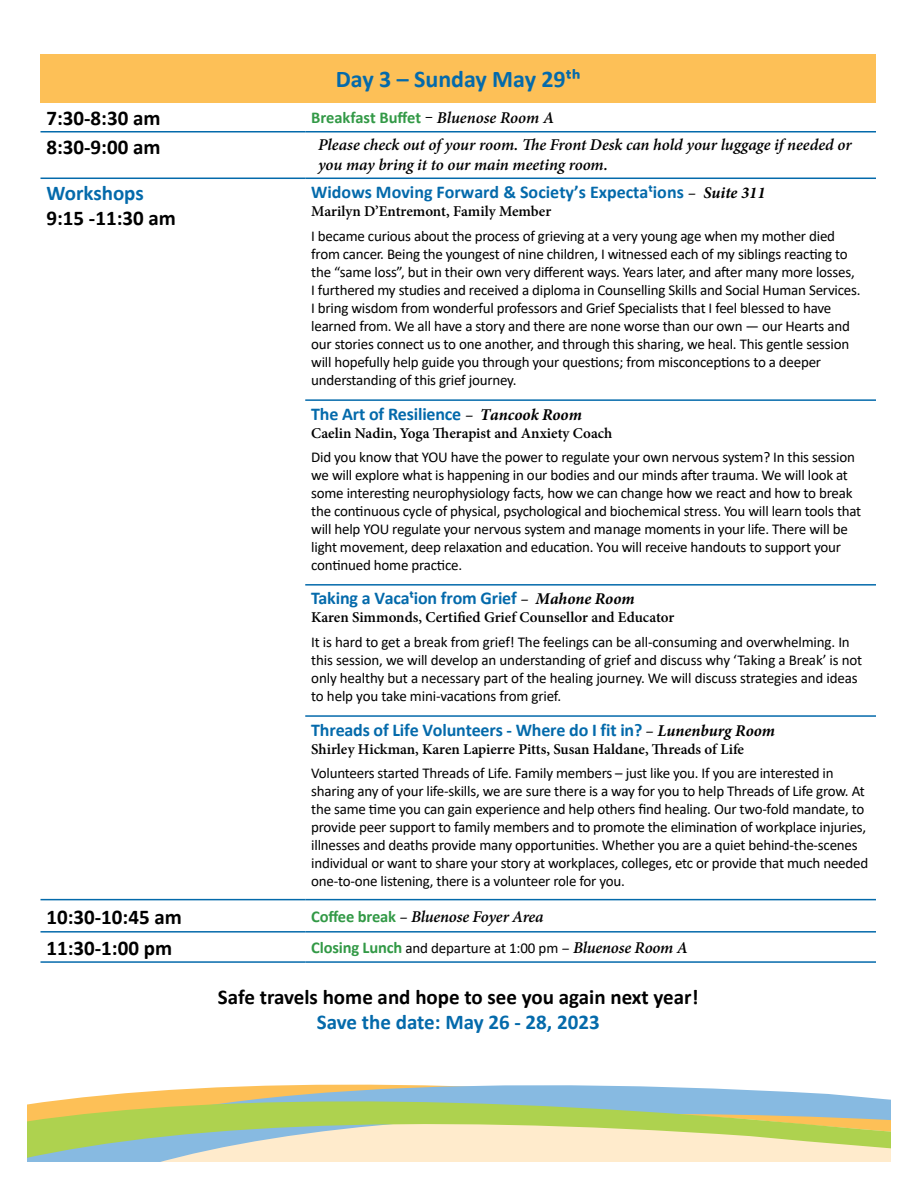
<style>
.page{position:relative;width:918px;height:1188px;background:#fff}
.page>*{position:absolute;margin:0;border:0;box-sizing:border-box;transform-origin:0 0}
.t1{font:700 24px "Calibri";color:#046aab}
.Times{font:700 21px "Calibri";color:#000}
.Times-2{font:700 21px "Calibri";color:#046aab}
.Session_Desc{font:700 18px "Calibri";letter-spacing:-.01em;color:#046aab}
.Notes{font:italic 600 16.5px/19.8px "Minion Pro";letter-spacing:-.005em;color:#000}
.t2{font:700 16.5px "Calibri";color:#329946}
.Session_Desc-2{font:italic 600 16.5px "Minion Pro";letter-spacing:-.015em;color:#000}
.Session_Desc-3{font:15px/18px "Calibri";letter-spacing:-.015em;color:#000}
.s1{font-family:"Minion Pro";font-weight:600;font-style:italic;color:#000}
.s2{font-family:"Minion Pro";font-weight:600;font-style:italic;font-size:16.5px;color:#000}
.s3{font-family:"Minion Pro";font-style:italic;font-size:16.5px;color:#000}
.s4{font-family:"Minion Pro";font-weight:600}
.s5{font-family:"Calibri";font-weight:700;font-style:normal;color:#329946}
.s6{font-weight:700;font-size:16.5px;color:#329946}
.s7{font-family:"Minion Pro";font-weight:600;font-style:italic;font-size:16.5px}
</style>
<div class="page">
<svg style="left:27px;top:1084px;width:864px;height:78px;background:#c9d4a4"></svg>
<div style="left:40px;top:54px;width:836px;height:49px;background:#fdc057"></div>
<hr style="left:40px;top:178px;width:265px;height:1px;background:#046aab">
<hr style="left:305px;top:178px;width:571px;height:1px;background:#046aab">
<hr style="left:305px;top:399px;width:571px;height:2px;background:#046aab">
<hr style="left:305px;top:584px;width:571px;height:2px;background:#046aab">
<hr style="left:305px;top:715px;width:571px;height:2px;background:#046aab">
<hr style="left:40px;top:899px;width:265px;height:1px;background:#046aab">
<hr style="left:305px;top:899px;width:571px;height:1px;background:#046aab">
<hr style="left:40px;top:931px;width:265px;height:2px;background:#046aab">
<hr style="left:305px;top:931px;width:571px;height:2px;background:#046aab">
<hr style="left:40px;top:961px;width:265px;height:2px;background:#046aab">
<hr style="left:305px;top:961px;width:571px;height:2px;background:#046aab">
<hr style="left:40px;top:131px;width:265px;height:2px;background:#046aab">
<hr style="left:305px;top:131px;width:571px;height:2px;background:#046aab">
<p class="t1" style="left:336px;top:62px;width:246px">Day 3 – Sunday May 29th</p>
<p class="Times" style="left:46px;top:103px;width:116px">7:30-8:30 am</p>
<p class="t2" style="left:311px;top:106px;width:244px">Breakfast Buffet <span class="s1">– Bluenose Room A</span></p>
<p class="Times" style="left:46px;top:132px;width:116px">8:30-9:00 am</p>
<p class="Notes" style="left:318px;top:134px;width:535px">Please check out of your room. The Front Desk can hold your luggage if needed or you may bring it to our main meeting room.</p>
<p class="Times-2" style="left:46px;top:178px;width:99px">Workshops</p>
<p class="Times" style="left:46px;top:203px;width:131px">9:15 -11:30 am</p>
<p class="Session_Desc" style="left:311px;top:179px;width:456px">Widows Moving Forward &amp; Society’s Expectations <span class="s2">–</span> <span class="s3">Suite 311</span></p>
<p class="Session_Desc-3" style="left:311px;top:198px;width:525px;line-height:24.8px"><span class="s4">Marilyn D’Entremont, Family Member<br></span>I became curious about the process of grieving at a very young age when my mother died</p>
<p class="Session_Desc-3" style="left:311px;top:244px;width:551px">from cancer. Being the youngest of nine children, I witnessed each of my siblings reacting to the “same loss”, but in their own very different ways. Years later, and after many more losses, I furthered my studies and received a diploma in Counselling Skills and Social Human Services.<br>I bring wisdom from wonderful professors and Grief Specialists that I feel blessed to have learned from. We all have a story and there are none worse than our own — our Hearts and our stories connect us to one another, and through this sharing, we heal. This gentle session will hopefully help guide you through your questions; from misconceptions to a deeper understanding of this grief journey.</p>
<p class="Session_Desc" style="left:311px;top:401px;width:272px">The Art of Resilience <span class="s2">–</span> <span class="s3">Tancook Room</span></p>
<p class="Session_Desc-3" style="left:311px;top:420px;width:545px;line-height:24.8px"><span class="s4">Caelin Nadin, Yoga Therapist and Anxiety Coach<br></span>Did you know that YOU have the power to regulate your own nervous system? In this session</p>
<p class="Session_Desc-3" style="left:311px;top:466px;width:552px">we will explore what is happening in our bodies and our minds after trauma. We will look at some interesting neurophysiology facts, how we can change how we react and how to break the continuous cycle of physical, psychological and biochemical stress. You will learn tools that will help YOU regulate your nervous system and manage moments in your life. There will be light movement, deep relaxation and education. You will receive handouts to support your continued home practice.</p>
<p class="Session_Desc" style="left:311px;top:586px;width:325px">Taking a Vacation from Grief <span class="s2">–</span> <span class="s3">Mahone Room</span></p>
<p class="Session_Desc-3" style="left:311px;top:605px;width:540px;line-height:24.8px"><span class="s4">Karen Simmonds, Certified Grief Counsellor and Educator<br></span>It is hard to get a break from grief! The feelings can be all-consuming and overwhelming. In</p>
<p class="Session_Desc-3" style="left:311px;top:651px;width:553px">this session, we will develop an understanding of grief and discuss why ‘Taking a Break’ is not only healthy but a necessary part of the healing journey. We will discuss strategies and ideas to help you take mini-vacations from grief.</p>
<p class="Session_Desc" style="left:311px;top:717px;width:465px">Threads of Life Volunteers - Where do I fit in? <span class="s2">–</span> <span class="s3">Lunenburg Room</span></p>
<p class="Session_Desc-3" style="left:311px;top:736px;width:524px;line-height:24.8px"><span class="s4">Shirley Hickman, Karen Lapierre Pitts, Susan Haldane, Threads of Life<br></span>Volunteers started Threads of Life. Family members – just like you. If you are interested in</p>
<p class="Session_Desc-3" style="left:311px;top:782px;width:559px">sharing any of your life-skills, we are sure there is a way for you to help Threads of Life grow. At the same time you can gain experience and help others find healing. Our two-fold mandate, to provide peer support to family members and to promote the elimination of workplace injuries, illnesses and deaths provide many opportunities. Whether you are a quiet behind-the-scenes individual or want to share your story at workplaces, colleges, etc or provide that much needed one-to-one listening, there is a volunteer role for you.</p>
<p class="Times" style="left:46px;top:902px;width:137px">10:30-10:45 am</p>
<p class="Session_Desc-2" style="left:311px;top:905px;width:234px"><span class="s5">Coffee break</span> – Bluenose Foyer Area</p>
<p class="Times" style="left:46px;top:933px;width:127px">11:30-1:00 pm</p>
<p class="Session_Desc-3" style="left:311px;top:939px;width:378px"><span class="s6">Closing Lunch</span> and departure at 1:00 pm <span class="s7">– Bluenose Room A</span></p>
<p class="Times" style="left:218px;top:982px;width:482px">Safe travels home and hope to see you again next year!</p>
<p class="Times-2" style="left:317px;top:1007px;width:284px">Save the date: May 26 - 28, 2023</p>
</div>
